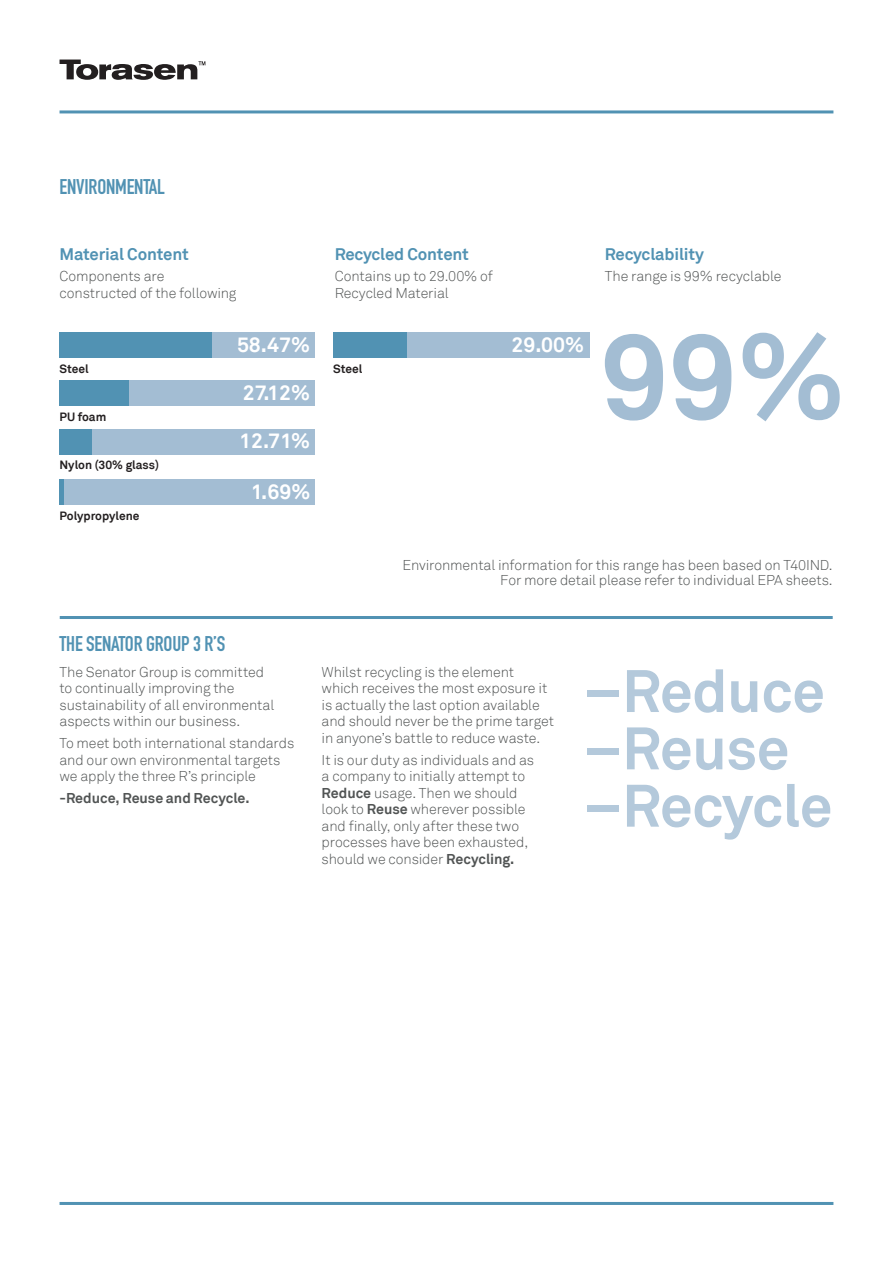
<style>
.page{position:relative;width:893px;height:1263px;background:#fff}
.page>*{position:absolute;margin:0;border:0;box-sizing:border-box;transform-origin:0 0}
.t1{font:700 59.1px/57.3px "Akkurat";letter-spacing:-.01em;color:#b4c9db}
.t2{font:700 21px "DIN Condensed";letter-spacing:-.01em;color:#5192b3}
.t3{font:700 21px "Akkurat";color:#fff}
.t4{font:700 16.8px "Akkurat";letter-spacing:-.01em;color:#5192b3}
.t5{font:300 14.25px/16.5px "Akkurat";letter-spacing:-.01em;color:#515454}
.t6{font:700 14.25px "Akkurat";letter-spacing:-.005em;color:#515454}
.t7{font:700 12px "Akkurat";color:#231f20}
.s1{font-weight:700}
</style>
<div class="page">
<hr style="left:60px;top:110px;width:773px;height:3px;background:#5192b3">
<hr style="left:60px;top:1202px;width:773px;height:3px;background:#5192b3">
<svg style="left:60px;top:60px;width:145px;height:20px"></svg>
<div style="left:60px;top:333px;width:255px;height:25px;background:#a3bdd3"></div>
<div style="left:60px;top:480px;width:255px;height:25px;background:#a3bdd3"></div>
<div style="left:333px;top:333px;width:256px;height:25px;background:#a3bdd3"></div>
<div style="left:60px;top:381px;width:255px;height:25px;background:#a3bdd3"></div>
<div style="left:60px;top:429px;width:255px;height:25px;background:#a3bdd3"></div>
<div style="left:60px;top:381px;width:69px;height:25px;background:#5192b3"></div>
<div style="left:60px;top:333px;width:152px;height:25px;background:#5192b3"></div>
<div style="left:333px;top:333px;width:74px;height:25px;background:#5192b3"></div>
<div style="left:60px;top:429px;width:32px;height:25px;background:#5192b3"></div>
<svg style="left:605px;top:332px;width:235px;height:89px"></svg>
<hr style="left:60px;top:616px;width:773px;height:3px;background:#5192b3">
<hr style="left:60px;top:480px;width:4px;height:25px;background:#5192b3">
<h2 class="t2" style="left:60px;top:173px;width:107px">ENVIRONMENTAL</h2>
<p class="t4" style="left:60px;top:244px;width:131px">Material Content</p>
<p class="t5" style="left:60px;top:268px;width:179px">Components are constructed of the following</p>
<p class="t7" style="left:60px;top:361px;width:31px">Steel</p>
<p class="t7" style="left:60px;top:410px;width:48px">PU foam</p>
<p class="t7" style="left:60px;top:458px;width:101px">Nylon (30% glass)</p>
<p class="t7" style="left:60px;top:508px;width:82px">Polypropylene</p>
<h2 class="t3" style="left:237px;top:331px;width:75px">58.47%</h2>
<h2 class="t3" style="left:243px;top:379px;width:69px">27.12%</h2>
<h2 class="t3" style="left:239px;top:427px;width:72px">12.71%</h2>
<h2 class="t3" style="left:251px;top:478px;width:61px">1.69%</h2>
<p class="t4" style="left:335px;top:244px;width:136px">Recycled Content</p>
<p class="t5" style="left:335px;top:268px;width:160px">Contains up to 29.00% of<br>Recycled Material</p>
<p class="t7" style="left:333px;top:361px;width:31px">Steel</p>
<h2 class="t3" style="left:511px;top:331px;width:74px">29.00%</h2>
<p class="t4" style="left:605px;top:244px;width:101px">Recyclability</p>
<p class="t5" style="left:605px;top:268px;width:178px">The range is 99% recyclable</p>
<p class="t5" style="left:402px;top:558px;width:432px;line-height:15px;text-align:right">Environmental information for this range has been based on T40IND.<br>For more detail please refer to individual EPA sheets.</p>
<h2 class="t2" style="left:60px;top:629px;width:167px">THE SENATOR GROUP 3 R’S</h2>
<p class="t5" style="left:60px;top:664px;width:216px">The Senator Group is committed to continually improving the sustainability of all environmental aspects within our business.</p>
<p class="t5" style="left:60px;top:735px;width:236px">To meet both international standards and our own environmental targets we apply the three R’s principle</p>
<p class="t6" style="left:60px;top:789px;width:192px">-Reduce, Reuse and Recycle.</p>
<p class="t5" style="left:322px;top:664px;width:234px">Whilst recycling is the element which receives the most exposure it is actually the last option available and should never be the prime target in anyone’s battle to reduce waste.</p>
<p class="t5" style="left:322px;top:752px;width:214px">It is our duty as individuals and as a company to initially attempt to<br><span class="s1">Reduce</span> usage. Then we should look to <span class="s1">Reuse</span> wherever possible and finally, only after these two processes have been exhausted, should we consider <span class="s1">Recycling.</span></p>
<h1 class="t1" style="left:584px;top:663px;width:250px">–Reduce –Reuse –Recycle</h1>
</div>
